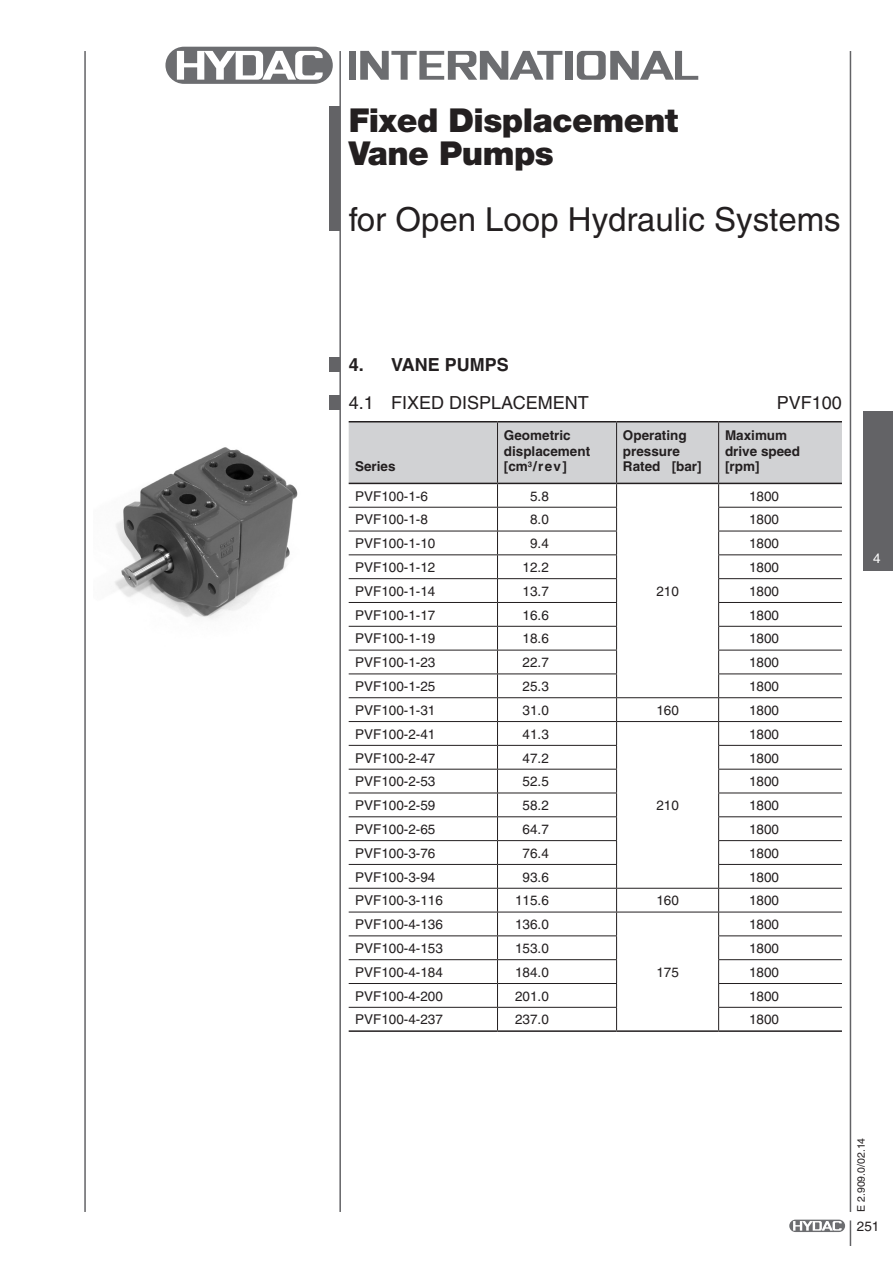
<style>
.page{position:relative;width:893px;height:1263px;background:#fff}
.page>*{position:absolute;margin:0;border:0;box-sizing:border-box;transform-origin:0 0}
.Titelseite_2{font:33px "Helvetica";color:#231f20}
.Titelseite_2-2{font:900 33px/33px "Helvetica Neue";letter-spacing:-.015em;color:#231f20}
.Headline_innen_2{font:18px "Helvetica";color:#231f20}
.Headline_innen_1{font:700 18px "Helvetica";color:#231f20}
.Text{font:13.5px "Helvetica";color:#231f20}
.Text-2{font:700 13.5px/15.8px "Helvetica";color:#231f20}
.t1{font:13.5px "Helvetica";color:#fff}
.t2{font:10.5px "Helvetica";color:#231f20}
</style>
<div class="page">
<hr style="left:84px;top:51px;width:2px;height:1161px;background:#636366">
<hr style="left:850px;top:51px;width:1px;height:1161px;background:#636366">
<div style="left:789px;top:1219px;width:57px;height:13px;border:1px solid #fff;border-radius:6px"></div>
<svg style="left:789px;top:1219px;width:56px;height:13px"></svg>
<svg style="left:793px;top:1221px;width:49px;height:9px"></svg>
<svg style="left:850px;top:1220px;width:1px;height:26px"></svg>
<div style="left:863px;top:412px;width:30px;height:159px;background:#636366"></div>
<hr style="left:339px;top:51px;width:2px;height:1161px;background:#636366">
<div style="left:164px;top:45px;width:170px;height:40px;border:3px solid #fff;border-radius:19px"></div>
<div style="left:165px;top:47px;width:168px;height:37px;background:#6c6d70;border-radius:19px"></div>
<svg style="left:177px;top:51px;width:146px;height:29px"></svg>
<div style="left:349px;top:51px;width:6px;height:29px;background:#6c6d70"></div>
<div style="left:565px;top:51px;width:7px;height:29px;background:#6c6d70"></div>
<svg style="left:577px;top:51px;width:121px;height:29px"></svg>
<svg style="left:360px;top:51px;width:202px;height:29px"></svg>
<div style="left:330px;top:395px;width:10px;height:15px;background:#636366"></div>
<hr style="left:617px;top:1030px;width:102px;height:2px;background:#231f20">
<hr style="left:349px;top:421px;width:148px;height:1px;background:#231f20">
<hr style="left:497px;top:421px;width:120px;height:1px;background:#231f20">
<hr style="left:719px;top:421px;width:123px;height:1px;background:#231f20">
<hr style="left:617px;top:421px;width:102px;height:1px;background:#231f20">
<svg style="left:349px;top:422px;width:493px;height:608px"></svg>
<hr style="left:349px;top:1030px;width:148px;height:2px;background:#231f20">
<hr style="left:497px;top:1030px;width:120px;height:2px;background:#231f20">
<hr style="left:719px;top:1030px;width:123px;height:2px;background:#231f20">
<div style="left:330px;top:357px;width:10px;height:15px;background:#636366"></div>
<div style="left:330px;top:106px;width:10px;height:125px;background:#636366"></div>
<img style="left:114px;top:447px;width:184px;height:172px">
<p class="Titelseite_2-2" style="left:349px;top:103px;width:331px">Fixed Displacement<br>Vane Pumps</p>
<p class="Titelseite_2" style="left:349px;top:201px;width:494px">for Open Loop Hydraulic Systems</p>
<p class="Headline_innen_1" style="left:349px;top:354px;width:162px">4. VANE PUMPS</p>
<p class="Headline_innen_2" style="left:349px;top:393px;width:242px">4.1 FIXED DISPLACEMENT</p>
<p class="Headline_innen_2" style="left:777px;top:393px;width:67px">PVF100</p>
<p class="Text-2" style="left:355px;top:458px;width:42px">Series</p>
<p class="Text-2" style="left:504px;top:427px;width:88px">Geometric displacement [cm<sup>3</sup>/rev]</p>
<p class="Text-2" style="left:623px;top:427px;width:80px">Operating pressure<br>Rated [bar]</p>
<p class="Text-2" style="left:725px;top:427px;width:77px">Maximum drive speed [rpm]</p>
<p class="Text" style="left:355px;top:488px;width:74px">PVF100-1-6</p>
<p class="Text" style="left:530px;top:488px;width:20px">5.8</p>
<p class="Text" style="left:749px;top:488px;width:32px">1800</p>
<p class="Text" style="left:355px;top:512px;width:74px">PVF100-1-8</p>
<p class="Text" style="left:530px;top:512px;width:20px">8.0</p>
<p class="Text" style="left:749px;top:512px;width:32px">1800</p>
<p class="Text" style="left:355px;top:536px;width:82px">PVF100-1-10</p>
<p class="Text" style="left:530px;top:536px;width:20px">9.4</p>
<p class="Text" style="left:749px;top:536px;width:32px">1800</p>
<p class="Text" style="left:355px;top:559px;width:82px">PVF100-1-12</p>
<p class="Text" style="left:523px;top:559px;width:28px">12.2</p>
<p class="Text" style="left:749px;top:559px;width:32px">1800</p>
<p class="Text" style="left:355px;top:583px;width:82px">PVF100-1-14</p>
<p class="Text" style="left:523px;top:583px;width:28px">13.7</p>
<p class="Text" style="left:749px;top:583px;width:32px">1800</p>
<p class="Text" style="left:355px;top:607px;width:82px">PVF100-1-17</p>
<p class="Text" style="left:523px;top:607px;width:28px">16.6</p>
<p class="Text" style="left:749px;top:607px;width:32px">1800</p>
<p class="Text" style="left:355px;top:631px;width:82px">PVF100-1-19</p>
<p class="Text" style="left:523px;top:631px;width:28px">18.6</p>
<p class="Text" style="left:749px;top:631px;width:32px">1800</p>
<p class="Text" style="left:355px;top:655px;width:82px">PVF100-1-23</p>
<p class="Text" style="left:523px;top:655px;width:28px">22.7</p>
<p class="Text" style="left:749px;top:655px;width:32px">1800</p>
<p class="Text" style="left:355px;top:678px;width:82px">PVF100-1-25</p>
<p class="Text" style="left:523px;top:678px;width:28px">25.3</p>
<p class="Text" style="left:749px;top:678px;width:32px">1800</p>
<p class="Text" style="left:355px;top:702px;width:82px">PVF100-1-31</p>
<p class="Text" style="left:523px;top:702px;width:28px">31.0</p>
<p class="Text" style="left:656px;top:702px;width:24px">160</p>
<p class="Text" style="left:749px;top:702px;width:32px">1800</p>
<p class="Text" style="left:355px;top:726px;width:82px">PVF100-2-41</p>
<p class="Text" style="left:523px;top:726px;width:28px">41.3</p>
<p class="Text" style="left:656px;top:583px;width:24px">210</p>
<p class="Text" style="left:749px;top:726px;width:32px">1800</p>
<p class="Text" style="left:355px;top:750px;width:82px">PVF100-2-47</p>
<p class="Text" style="left:523px;top:750px;width:28px">47.2</p>
<p class="Text" style="left:749px;top:750px;width:32px">1800</p>
<p class="Text" style="left:355px;top:774px;width:82px">PVF100-2-53</p>
<p class="Text" style="left:523px;top:774px;width:28px">52.5</p>
<p class="Text" style="left:749px;top:774px;width:32px">1800</p>
<p class="Text" style="left:355px;top:797px;width:82px">PVF100-2-59</p>
<p class="Text" style="left:523px;top:797px;width:28px">58.2</p>
<p class="Text" style="left:749px;top:797px;width:32px">1800</p>
<p class="Text" style="left:355px;top:821px;width:82px">PVF100-2-65</p>
<p class="Text" style="left:523px;top:821px;width:28px">64.7</p>
<p class="Text" style="left:749px;top:821px;width:32px">1800</p>
<p class="Text" style="left:355px;top:845px;width:82px">PVF100-3-76</p>
<p class="Text" style="left:523px;top:845px;width:28px">76.4</p>
<p class="Text" style="left:749px;top:845px;width:32px">1800</p>
<p class="Text" style="left:355px;top:869px;width:82px">PVF100-3-94</p>
<p class="Text" style="left:523px;top:869px;width:28px">93.6</p>
<p class="Text" style="left:749px;top:869px;width:32px">1800</p>
<p class="Text" style="left:355px;top:893px;width:89px">PVF100-3-116</p>
<p class="Text" style="left:515px;top:893px;width:35px">115.6</p>
<p class="Text" style="left:656px;top:893px;width:24px">160</p>
<p class="Text" style="left:749px;top:893px;width:32px">1800</p>
<p class="Text" style="left:355px;top:917px;width:89px">PVF100-4-136</p>
<p class="Text" style="left:515px;top:917px;width:35px">136.0</p>
<p class="Text" style="left:656px;top:964px;width:24px">175</p>
<p class="Text" style="left:656px;top:797px;width:24px">210</p>
<p class="Text" style="left:749px;top:917px;width:32px">1800</p>
<p class="Text" style="left:355px;top:940px;width:89px">PVF100-4-153</p>
<p class="Text" style="left:515px;top:940px;width:35px">153.0</p>
<p class="Text" style="left:749px;top:940px;width:32px">1800</p>
<p class="Text" style="left:355px;top:964px;width:89px">PVF100-4-184</p>
<p class="Text" style="left:515px;top:964px;width:35px">184.0</p>
<p class="Text" style="left:749px;top:964px;width:32px">1800</p>
<p class="Text" style="left:355px;top:988px;width:89px">PVF100-4-200</p>
<p class="Text" style="left:515px;top:988px;width:35px">201.0</p>
<p class="Text" style="left:749px;top:988px;width:32px">1800</p>
<p class="Text" style="left:355px;top:1012px;width:89px">PVF100-4-237</p>
<p class="Text" style="left:515px;top:1012px;width:35px">237.0</p>
<p class="Text" style="left:749px;top:1012px;width:32px">1800</p>
<p class="t1" style="left:873px;top:551px;width:9px">4</p>
<p class="t2" style="left:855px;top:1212px;width:76px;rotate:-90deg">E 2.909.0/02.14</p>
<p class="Text" style="left:857px;top:1218px;width:24px">251</p>
</div>
